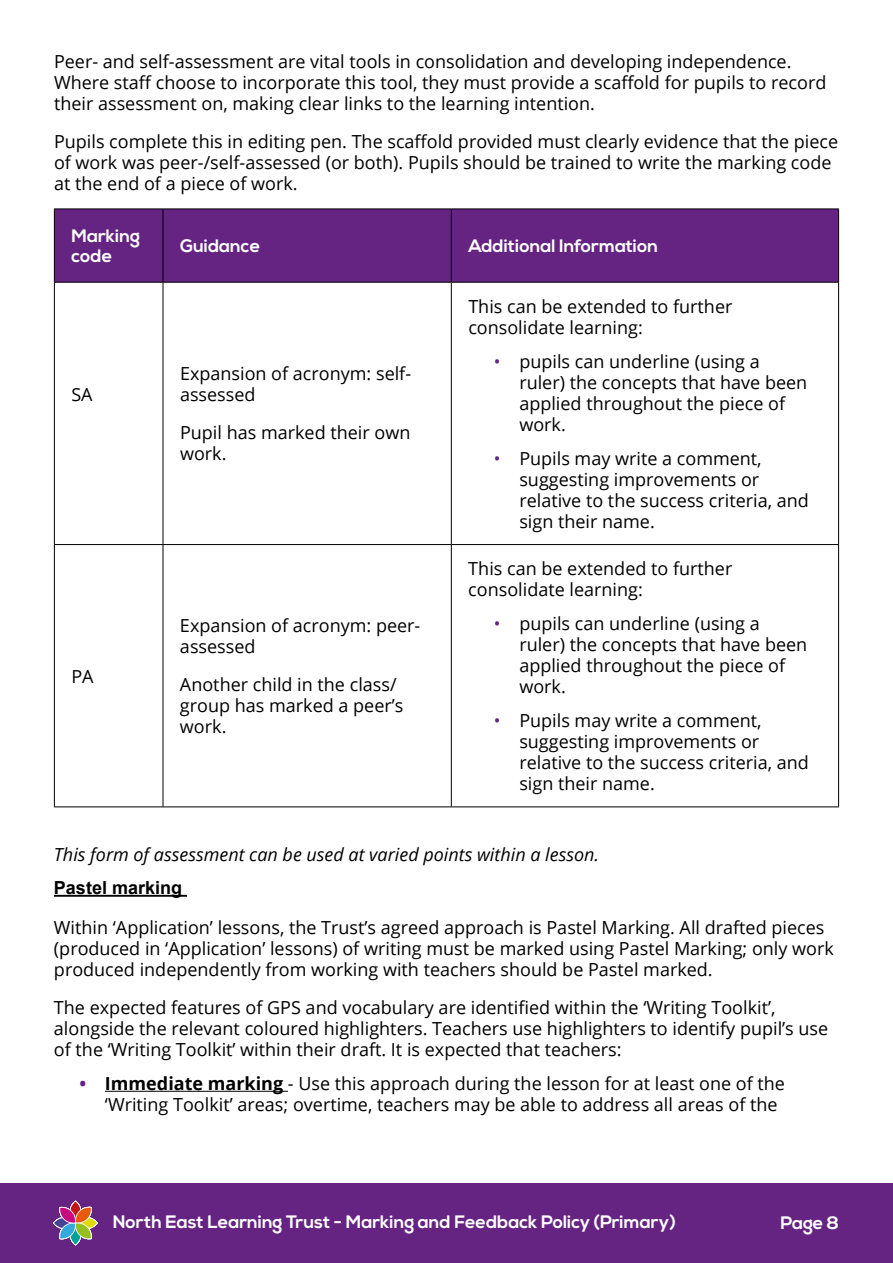
<style>
.page{position:relative;width:893px;height:1263px;background:#fff}
.page>*{position:absolute;margin:0;border:0;box-sizing:border-box;transform-origin:0 0}
.t1{font:18px/21px "Open Sans";color:#000}
.t2{font:700 18px/19.8px "Nexa";color:#fff}
.t3{font:italic 18px "Open Sans";color:#000}
.t4{font:700 18px "Arial";color:#000}
.s1{color:#662482}
.s2{font-weight:700;color:#662482}
.s3{font-weight:700}
</style>
<div class="page">
<div style="left:0;top:1183px;width:893px;height:80px;background:#662482"></div>
<svg style="left:53px;top:1201px;width:45px;height:44px"></svg>
<hr style="left:54px;top:895px;width:133px;height:2px;background:#000">
<hr style="left:105px;top:1091px;width:183px;height:1px;background:#000">
<div style="left:55px;top:210px;width:783px;height:72px;background:#662482"></div>
<hr style="left:54px;top:209px;width:109px;height:1px;background:#000">
<hr style="left:163px;top:209px;width:288px;height:1px;background:#000">
<hr style="left:451px;top:209px;width:388px;height:1px;background:#000">
<hr style="left:54px;top:282px;width:109px;height:1px;background:#000">
<hr style="left:163px;top:282px;width:288px;height:1px;background:#000">
<hr style="left:451px;top:282px;width:388px;height:1px;background:#000">
<hr style="left:54px;top:544px;width:109px;height:1px;background:#000">
<hr style="left:163px;top:544px;width:288px;height:1px;background:#000">
<hr style="left:451px;top:544px;width:388px;height:1px;background:#000">
<hr style="left:54px;top:806px;width:109px;height:1px;background:#000">
<hr style="left:163px;top:806px;width:288px;height:1px;background:#000">
<hr style="left:451px;top:806px;width:388px;height:1px;background:#000">
<hr style="left:54px;top:209px;width:1px;height:73px;background:#000">
<hr style="left:54px;top:283px;width:1px;height:261px;background:#000">
<hr style="left:54px;top:545px;width:1px;height:261px;background:#000">
<hr style="left:163px;top:209px;width:1px;height:73px;background:#000">
<hr style="left:451px;top:209px;width:1px;height:73px;background:#000">
<hr style="left:838px;top:209px;width:1px;height:73px;background:#000">
<hr style="left:163px;top:283px;width:1px;height:261px;background:#000">
<hr style="left:451px;top:283px;width:1px;height:261px;background:#000">
<hr style="left:838px;top:283px;width:1px;height:261px;background:#000">
<hr style="left:163px;top:545px;width:1px;height:261px;background:#000">
<hr style="left:451px;top:545px;width:1px;height:261px;background:#000">
<hr style="left:838px;top:545px;width:1px;height:261px;background:#000">
<p class="t1" style="left:54px;top:50px;width:774px">Peer- and self-assessment are vital tools in consolidation and developing independence.<br>Where staff choose to incorporate this tool, they must provide a scaffold for pupils to record their assessment on, making clear links to the learning intention.</p>
<p class="t1" style="left:54px;top:130px;width:786px">Pupils complete this in editing pen. The scaffold provided must clearly evidence that the piece of work was peer-/self-assessed (or both). Pupils should be trained to write the marking code at the end of a piece of work.</p>
<p class="t2" style="left:71px;top:227px;width:70px">Marking code</p>
<p class="t2" style="left:180px;top:237px;width:82px">Guidance</p>
<p class="t2" style="left:468px;top:237px;width:191px">Additional Information</p>
<p class="t1" style="left:71px;top:384px;width:23px">SA</p>
<p class="t1" style="left:71px;top:665px;width:24px">PA</p>
<p class="t1" style="left:180px;top:363px;width:233px">Expansion of acronym: self&shy;assessed</p>
<p class="t1" style="left:180px;top:422px;width:232px">Pupil has marked their own work.</p>
<p class="t1" style="left:180px;top:615px;width:242px">Expansion of acronym: peer&shy;assessed</p>
<p class="t1" style="left:180px;top:674px;width:225px">Another child in the class/ group has marked a peer’s work.</p>
<p class="t1" style="left:468px;top:295px;width:266px">This can be extended to further consolidate learning:</p>
<p class="t1" style="left:519px;top:350px;width:289px;text-indent:-26px"><span class="s1">•</span> pupils can underline (using a ruler) the concepts that have been applied throughout the piece of work.</p>
<p class="t1" style="left:519px;top:447px;width:291px;text-indent:-26px"><span class="s1">•</span> Pupils may write a comment, suggesting improvements or relative to the success criteria, and sign their name.</p>
<p class="t1" style="left:468px;top:558px;width:266px">This can be extended to further consolidate learning:</p>
<p class="t1" style="left:519px;top:613px;width:289px;text-indent:-26px"><span class="s1">•</span> pupils can underline (using a ruler) the concepts that have been applied throughout the piece of work.</p>
<p class="t1" style="left:519px;top:709px;width:291px;text-indent:-26px"><span class="s1">•</span> Pupils may write a comment, suggesting improvements or relative to the success criteria, and sign their name.</p>
<p class="t3" style="left:54px;top:842px;width:547px">This form of assessment can be used at varied points within a lesson.</p>
<p class="t4" style="left:54px;top:876px;width:130px">Pastel marking</p>
<p class="t1" style="left:54px;top:917px;width:781px">Within ‘Application’ lessons, the Trust’s agreed approach is Pastel Marking. All drafted pieces (produced in ‘Application’ lessons) of writing must be marked using Pastel Marking; only work produced independently from working with teachers should be Pastel marked.</p>
<p class="t1" style="left:54px;top:997px;width:776px">The expected features of GPS and vocabulary are identified within the ‘Writing Toolkit’, alongside the relevant coloured highlighters. Teachers use highlighters to identify pupil’s use of the ‘Writing Toolkit’ within their draft. It is expected that teachers:</p>
<p class="t1" style="left:105px;top:1072px;width:682px;text-indent:-26px"><span class="s2">•</span> <span class="s3">Immediate marking</span> - Use this approach during the lesson for at least one of the ‘Writing Toolkit’ areas; overtime, teachers may be able to address all areas of the</p>
<p class="t2" style="left:113px;top:1213px;width:565px">North East Learning Trust - Marking and Feedback Policy (Primary)</p>
<p class="t2" style="left:781px;top:1213px;width:60px">Page 8</p>
</div>
